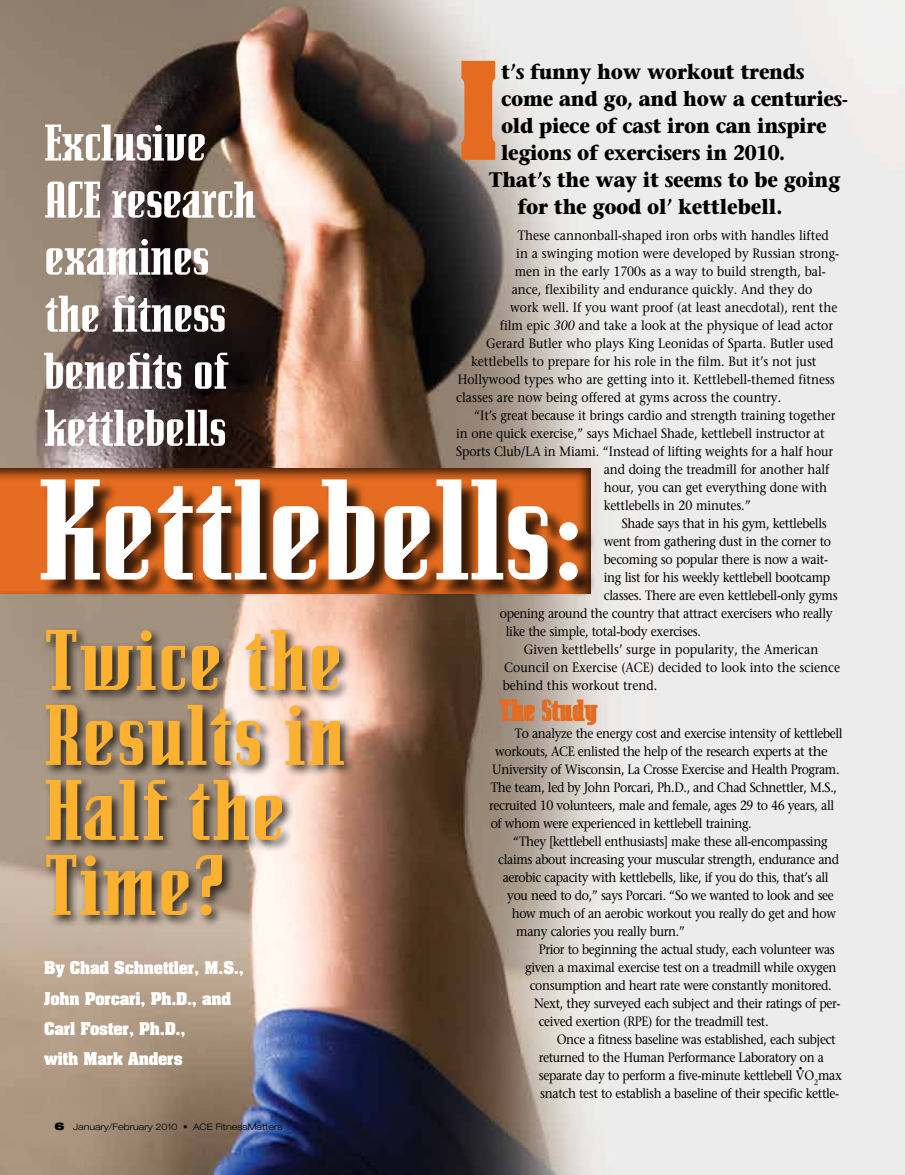
<style>
.page{position:relative;width:905px;height:1175px;background:#fff}
.page>*{position:absolute;margin:0;border:0;box-sizing:border-box;transform-origin:0 0}
.t1{font:150px "Senator Ultra";letter-spacing:-.01em;color:#fff}
.t2{font:700 115.5px "Aachen";color:#e46b1f;scale:.9 1}
.t3{font:90px/75px "Senator Ultra";letter-spacing:.01em;color:#fcb131}
.t4{font:54px/57px "Senator Ultra";letter-spacing:-.015em;color:#fff}
.t5{font:30px "Senator Ultra";color:#e46b1f}
.t6{font:700 21px "Stone Serif";letter-spacing:-.02em;color:#000;scale:.9 1}
.t7{font:700 15px/30px "Aachen";letter-spacing:-.015em;color:#fff}
.t8{font:13.5px "Stone Serif";letter-spacing:-.025em;color:#000;scale:.9 1}
.t9{font:13.5px "Stone Serif";color:#000;scale:.9 1}
.t10{font:300 expanded 9px "Helvetica Neue";color:#000}
.t11{font:7.8px "Stone Serif";color:#000;scale:.9 1}
.s1{font-style:italic}
.s2{font-weight:900;font-size:10.5px}
</style>
<div class="page">
<img style="left:0;top:0;width:904px;height:1174px">
<svg style="left:499px;top:698px;width:36px;height:24px"></svg>
<svg style="left:541px;top:698px;width:57px;height:27px;background:#d6a381"></svg>
<div style="left:0;top:456px;width:590px;height:138px;background:#000;opacity:.75"></div>
<div style="left:42px;top:626px;width:314px;height:301px;background:#000;opacity:.74"></div>
<div style="left:43px;top:482px;width:552px;height:117px;background:#000;opacity:.75"></div>
<h2 class="t2" style="left:457px;top:28px;width:48px">I</h2>
<h3 class="t6" style="left:501px;top:58px;width:338px">t’s funny how workout trends</h3>
<h3 class="t6" style="left:501px;top:85px;width:387px">come and go, and how a centuries-</h3>
<h3 class="t6" style="left:501px;top:112px;width:363px">old piece of cast iron can inspire</h3>
<h3 class="t6" style="left:501px;top:139px;width:317px">legions of exercisers in 2010.</h3>
<h3 class="t6" style="left:489px;top:166px;width:392px">That’s the way it seems to be going</h3>
<h3 class="t6" style="left:517px;top:193px;width:296px">for the good ol’ kettlebell.</h3>
<p class="t9" style="left:518px;top:227px;width:347px">These cannonball-shaped iron orbs with handles lifted</p>
<p class="t9" style="left:516px;top:245px;width:360px">in a swinging motion were developed by Russian strong-</p>
<p class="t9" style="left:515px;top:263px;width:347px">men in the early 1700s as a way to build strength, bal-</p>
<p class="t9" style="left:512px;top:281px;width:335px">ance, flexibility and endurance quickly. And they do</p>
<p class="t9" style="left:510px;top:299px;width:365px">work well. If you want proof (at least anecdotal), rent the</p>
<p class="t9" style="left:500px;top:317px;width:372px">film epic <span class="s1">300</span> and take a look at the physique of lead actor</p>
<p class="t9" style="left:486px;top:335px;width:387px">Gerard Butler who plays King Leonidas of Sparta. Butler used</p>
<p class="t9" style="left:471px;top:353px;width:385px">kettlebells to prepare for his role in the film. But it’s not just</p>
<p class="t9" style="left:458px;top:371px;width:420px">Hollywood types who are getting into it. Kettlebell-themed fitness</p>
<p class="t9" style="left:456px;top:389px;width:362px">classes are now being offered at gyms across the country.</p>
<p class="t8" style="left:474px;top:407px;width:403px">“It’s great because it brings cardio and strength training together</p>
<p class="t8" style="left:456px;top:425px;width:410px">in one quick exercise,” says Michael Shade, kettlebell instructor at</p>
<p class="t8" style="left:456px;top:443px;width:420px">Sports Club/LA in Miami. “Instead of lifting weights for a half hour</p>
<p class="t8" style="left:603px;top:461px;width:252px">and doing the treadmill for another half</p>
<p class="t8" style="left:603px;top:479px;width:250px">hour, you can get everything done with</p>
<p class="t8" style="left:603px;top:497px;width:165px">kettlebells in 20 minutes.”</p>
<p class="t8" style="left:621px;top:515px;width:229px">Shade says that in his gym, kettlebells</p>
<p class="t8" style="left:603px;top:533px;width:254px">went from gathering dust in the corner to</p>
<p class="t8" style="left:603px;top:551px;width:251px">becoming so popular there is now a wait-</p>
<p class="t8" style="left:603px;top:569px;width:253px">ing list for his weekly kettlebell bootcamp</p>
<p class="t8" style="left:603px;top:587px;width:261px">classes. There are even kettlebell-only gyms</p>
<p class="t8" style="left:500px;top:605px;width:371px">opening around the country that attract exercisers who really</p>
<p class="t8" style="left:506px;top:623px;width:218px">like the simple, total-body exercises.</p>
<p class="t9" style="left:524px;top:641px;width:329px">Given kettlebells’ surge in popularity, the American</p>
<p class="t9" style="left:504px;top:659px;width:374px">Council on Exercise (ACE) decided to look into the science</p>
<p class="t9" style="left:503px;top:677px;width:173px">behind this workout trend.</p>
<h3 class="t5" style="left:500px;top:695px;width:99px">The Study</h3>
<p class="t8" style="left:514px;top:725px;width:366px">To analyze the energy cost and exercise intensity of kettlebell</p>
<p class="t8" style="left:495px;top:743px;width:371px">workouts, ACE enlisted the help of the research experts at the</p>
<p class="t8" style="left:492px;top:761px;width:387px">University of Wisconsin, La Crosse Exercise and Health Program.</p>
<p class="t8" style="left:491px;top:779px;width:386px">The team, led by John Porcari, Ph.D., and Chad Schnettler, M.S.,</p>
<p class="t8" style="left:489px;top:797px;width:385px">recruited 10 volunteers, male and female, ages 29 to 46 years, all</p>
<p class="t8" style="left:491px;top:815px;width:291px">of whom were experienced in kettlebell training.</p>
<p class="t8" style="left:513px;top:833px;width:350px">“They [kettlebell enthusiasts] make these all-encompassing</p>
<p class="t8" style="left:498px;top:851px;width:380px">claims about increasing your muscular strength, endurance and</p>
<p class="t8" style="left:502px;top:869px;width:363px">aerobic capacity with kettlebells, like, if you do this, that’s all</p>
<p class="t8" style="left:507px;top:887px;width:364px">you need to do,” says Porcari. “So we wanted to look and see</p>
<p class="t8" style="left:511px;top:905px;width:362px">how much of an aerobic workout you really do get and how</p>
<p class="t8" style="left:516px;top:923px;width:189px">many calories you really burn.”</p>
<p class="t8" style="left:538px;top:941px;width:330px">Prior to beginning the actual study, each volunteer was</p>
<p class="t8" style="left:525px;top:959px;width:347px">given a maximal exercise test on a treadmill while oxygen</p>
<p class="t8" style="left:529px;top:977px;width:337px">consumption and heart rate were constantly monitored.</p>
<p class="t8" style="left:534px;top:995px;width:341px">Next, they surveyed each subject and their ratings of per-</p>
<p class="t8" style="left:538px;top:1013px;width:257px">ceived exertion (RPE) for the treadmill test.</p>
<p class="t8" style="left:556px;top:1031px;width:311px">Once a fitness baseline was established, each subject</p>
<p class="t8" style="left:538px;top:1049px;width:318px">returned to the Human Performance Laboratory on a</p>
<p class="t8" style="left:538px;top:1067px;width:338px">separate day to perform a five-minute kettlebell VO<sub>2</sub>max</p>
<h3 class="t4" style="left:44px;top:114px;width:213px">Exclusive<br>ACE research examines the fitness benefits of kettlebells</h3>
<h1 class="t1" style="left:38px;top:456px;width:553px">Kettlebells:</h1>
<h3 class="t3" style="left:44px;top:623px;width:302px">Twice the<br>Results in<br>Half the<br>Time?</h3>
<p class="t7" style="left:44px;top:952px;width:201px">By Chad Schnettler, M.S.,<br>John Porcari, Ph.D., and<br>Carl Foster, Ph.D.,<br>with Mark Anders</p>
<p class="t11" style="left:798px;top:1064px;width:5px">•</p>
<p class="t8" style="left:540px;top:1085px;width:333px">snatch test to establish a baseline of their specific kettle-</p>
<p class="t10" style="left:55px;top:1121px;width:229px"><span class="s2">6</span> January/February 2010 • ACE FitnessMatters</p>
</div>
